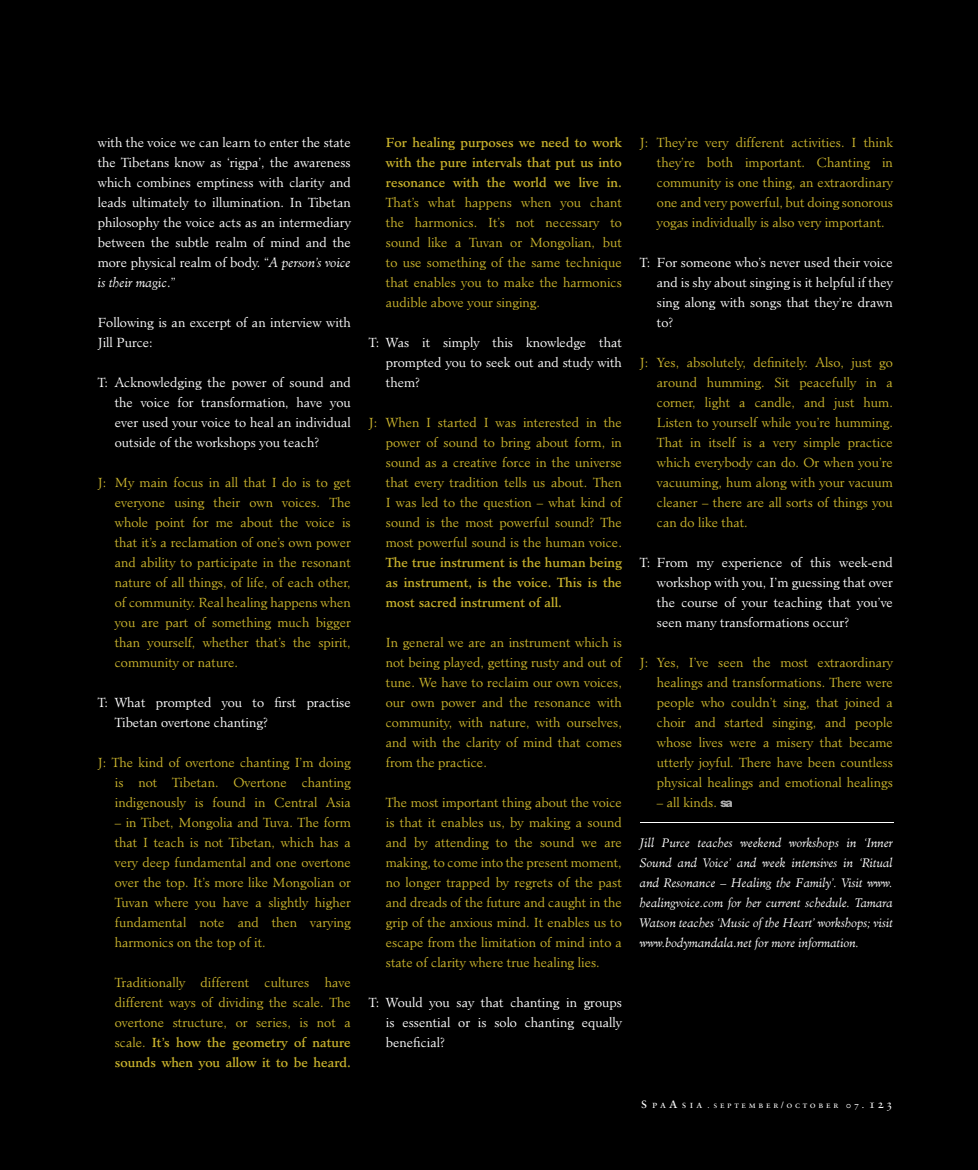
<style>
.page{position:relative;width:978px;height:1170px;background:#fff}
.page>*{position:absolute;margin:0;border:0;box-sizing:border-box;transform-origin:0 0}
.t1{font:300 12.75px/20px "Minister";color:#ccb52d;text-align:justify}
.t2{font:300 12.75px/20px "Minister";color:#fff;text-align:justify}
.t3{font:12.75px/20px "Minister";color:#ccb52d;text-align:justify}
.t4{font:italic 300 12px/20px "Minister";color:#fff;text-align:justify}
.t5{font:9px "Sabon Roman SC";letter-spacing:.3em;color:#fff}
.s1{font-style:italic}
.s2{font-weight:400}
.s3{font-size:15px}
.s4{font-size:10.5px}
.s5{font-size:7.5px}
.s6{font-size:12px}
</style>
<div class="page">
<div style="left:0;top:0;width:978px;height:1169px;background:#000"></div>
<svg style="left:720px;top:800px;width:12px;height:7px"></svg>
<hr style="left:640px;top:821px;width:254px;height:1px;background:#fff">
<p class="t2" style="left:98px;top:133px;width:255px">with the voice we can learn to enter the state the Tibetans know as ‘rigpa’, the awareness which combines emptiness with clarity and leads ultimately to illumination. In Tibetan philosophy the voice acts as an intermediary between the subtle realm of mind and the more physical realm of body. “<span class="s1">A person’s voice is their magic</span>.”</p>
<p class="t2" style="left:98px;top:313px;width:255px">Following is an excerpt of an interview with<br>Jill Purce:</p>
<p class="t2" style="left:115px;top:372px;width:238px;text-indent:-17px">T: Acknowledging the power of sound and the voice for transformation, have you ever used your voice to heal an individual outside of the workshops you teach?</p>
<p class="t1" style="left:115px;top:472px;width:238px;text-indent:-17px">J: My main focus in all that I do is to get everyone using their own voices. The whole point for me about the voice is that it’s a reclamation of one’s own power and ability to participate in the resonant nature of all things, of life, of each other, of community. Real healing happens when you are part of something much bigger than yourself, whether that’s the spirit, community or nature.</p>
<p class="t2" style="left:115px;top:692px;width:237px;text-indent:-17px">T: What prompted you to first practise<br>Tibetan overtone chanting?</p>
<p class="t1" style="left:115px;top:752px;width:238px;text-indent:-17px">J: The kind of overtone chanting I’m doing is not Tibetan. Overtone chanting indigenously is found in Central Asia</p>
<p class="t1" style="left:115px;top:812px;width:238px">– in Tibet, Mongolia and Tuva. The form that I teach is not Tibetan, which has a very deep fundamental and one overtone over the top. It’s more like Mongolian or Tuvan where you have a slightly higher fundamental note and then varying harmonics on the top of it.</p>
<p class="t1" style="left:115px;top:972px;width:238px">Traditionally different cultures have different ways of dividing the scale. The overtone structure, or series, is not a scale. <span class="s2">It’s how the geometry of nature sounds when you allow it to be heard.</span></p>
<p class="t3" style="left:386px;top:133px;width:238px">For healing purposes we need to work with the pure intervals that put us into resonance with the world we live in.</p>
<p class="t1" style="left:386px;top:193px;width:238px">That’s what happens when you chant the harmonics. It’s not necessary to sound like a Tuvan or Mongolian, but to use something of the same technique that enables you to make the harmonics audible above your singing.</p>
<p class="t2" style="left:386px;top:333px;width:238px;text-indent:-17px">T: Was it simply this knowledge that prompted you to seek out and study with them?</p>
<p class="t1" style="left:386px;top:412px;width:238px;text-indent:-17px">J: When I started I was interested in the power of sound to bring about form, in sound as a creative force in the universe that every tradition tells us about. Then I was led to the question – what kind of sound is the most powerful sound? The most powerful sound is the human voice.</p>
<p class="t3" style="left:386px;top:552px;width:238px">The true instrument is the human being as instrument, is the voice. This is the most sacred instrument of all.</p>
<p class="t1" style="left:386px;top:632px;width:238px">In general we are an instrument which is not being played, getting rusty and out of tune. We have to reclaim our own voices, our own power and the resonance with community, with nature, with ourselves, and with the clarity of mind that comes from the practice.</p>
<p class="t1" style="left:386px;top:792px;width:238px">The most important thing about the voice is that it enables us, by making a sound and by attending to the sound we are making, to come into the present moment, no longer trapped by regrets of the past and dreads of the future and caught in the grip of the anxious mind. It enables us to escape from the limitation of mind into a state of clarity where true healing lies.</p>
<p class="t2" style="left:386px;top:992px;width:238px;text-indent:-17px">T: Would you say that chanting in groups is essential or is solo chanting equally beneficial?</p>
<p class="t1" style="left:657px;top:133px;width:238px;text-indent:-17px">J: They’re very different activities. I think they’re both important. Chanting in community is one thing, an extraordinary one and very powerful, but doing sonorous yogas individually is also very important.</p>
<p class="t2" style="left:657px;top:253px;width:238px;text-indent:-17px">T: For someone who’s never used their voice and is shy about singing is it helpful if they sing along with songs that they’re drawn to?</p>
<p class="t1" style="left:657px;top:353px;width:238px;text-indent:-17px">J: Yes, absolutely, definitely. Also, just go around humming. Sit peacefully in a corner, light a candle, and just hum.<br>Listen to yourself while you’re humming.<br>That in itself is a very simple practice which everybody can do. Or when you’re vacuuming, hum along with your vacuum cleaner – there are all sorts of things you can do like that.</p>
<p class="t2" style="left:657px;top:552px;width:238px;text-indent:-17px">T: From my experience of this week-end workshop with you, I’m guessing that over the course of your teaching that you’ve seen many transformations occur?</p>
<p class="t1" style="left:657px;top:652px;width:238px;text-indent:-17px">J: Yes, I’ve seen the most extraordinary healings and transformations. There were people who couldn’t sing, that joined a choir and started singing, and people whose lives were a misery that became utterly joyful. There have been countless physical healings and emotional healings</p>
<p class="t1" style="left:657px;top:792px;width:61px">– all kinds.</p>
<p class="t4" style="left:640px;top:833px;width:255px">Jill Purce teaches weekend workshops in ‘Inner Sound and Voice’ and week intensives in ‘Ritual and Resonance – Healing the Family’. Visit www. healingvoice.com for her current schedule. Tamara Watson teaches ‘Music of the Heart’ workshops; visit www.bodymandala.net for more information.</p>
<p class="t5" style="left:641px;top:1099px;width:253px"><span class="s3">s</span> <span class="s4">pa</span><span class="s3">a</span> <span class="s4">sia</span> <span class="s5">.</span> september/october 07. <span class="s6">123</span></p>
</div>
